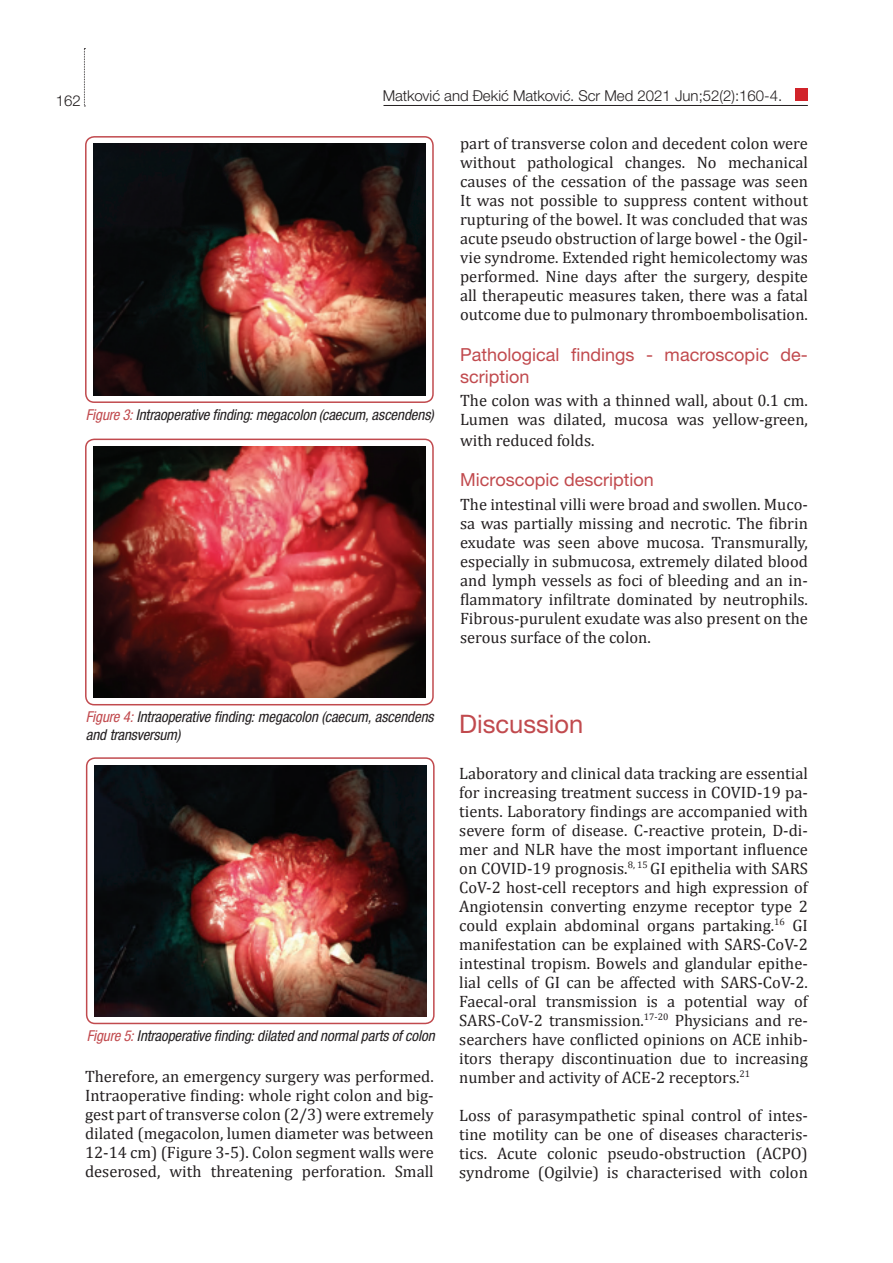
<style>
.page{position:relative;width:893px;height:1263px;background:#fff}
.page>*{position:absolute;margin:0;border:0;box-sizing:border-box;transform-origin:0 0}
.t1{font:25.5px "Helvetica Neue LT Pro";color:#c14a4e}
.t2{font:18px/21.6px "Helvetica Neue LT Pro";color:#c14a4e}
.t3{font:16.5px/19px "Cambria";color:#231f20;text-align:justify}
.t4{font:italic condensed 15px/18px "Helvetica Neue LT Pro";letter-spacing:-.005em;color:#231f20}
.t5{font:300 15px "Helvetica Neue LT Pro";color:#231f20}
.s1{color:#c14a4e}
</style>
<div class="page">
<svg style="left:84px;top:48px;width:1px;height:59px"></svg>
<hr style="left:383px;top:105px;width:425px;height:1px;background:#231f20">
<div style="left:795px;top:88px;width:13px;height:13px;background:#d1232a"></div>
<div style="left:85px;top:136px;width:349px;height:267px;border:2px solid #c14a4e;border-radius:9px"></div>
<div style="left:86px;top:757px;width:349px;height:267px;border:2px solid #c14a4e;border-radius:9px"></div>
<div style="left:85px;top:439px;width:349px;height:266px;border:2px solid #c14a4e;border-radius:9px"></div>
<img style="left:93px;top:144px;width:332px;height:251px">
<img style="left:94px;top:765px;width:332px;height:251px">
<img style="left:93px;top:446px;width:332px;height:252px">
<p class="t5" style="left:56px;top:91px;width:27px">162</p>
<p class="t5" style="left:383px;top:87px;width:401px">Matković and Đekić Matković. Scr Med 2021 Jun;52(2):160-4.</p>
<p class="t4" style="left:86px;top:406px;width:349px"><span class="s1">Figure 3:</span> Intraoperative finding: megacolon (caecum, ascendens)</p>
<p class="t3" style="left:460px;top:134px;width:349px">part of transverse colon and decedent colon were without pathological changes. No mechanical causes of the cessation of the passage was seen It was not possible to suppress content without rupturing of the bowel. It was concluded that was acute pseudo obstruction of large bowel - the Ogil&shy;vie syndrome. Extended right hemicolectomy was performed. Nine days after the surgery, despite all therapeutic measures taken, there was a fatal outcome due to pulmonary thromboembolisation.</p>
<p class="t2" style="left:460px;top:344px;width:349px">Pathological findings - macroscopic de&shy;scription</p>
<p class="t3" style="left:460px;top:391px;width:349px">The colon was with a thinned wall, about 0.1 cm.<br>Lumen was dilated, mucosa was yellow-green,</p>
<p class="t3" style="left:460px;top:431px;width:136px">with reduced folds.</p>
<p class="t2" style="left:460px;top:469px;width:195px">Microscopic description</p>
<p class="t3" style="left:460px;top:495px;width:349px">The intestinal villi were broad and swollen. Muco&shy;sa was partially missing and necrotic. The fibrin exudate was seen above mucosa. Transmurally, especially in submucosa, extremely dilated blood and lymph vessels as foci of bleeding and an in&shy;flammatory infiltrate dominated by neutrophils.<br>Fibrous-purulent exudate was also present on the serous surface of the colon.</p>
<p class="t4" style="left:86px;top:708px;width:349px"><span class="s1">Figure 4:</span> Intraoperative finding: megacolon (caecum, ascendens and transversum)</p>
<p class="t4" style="left:87px;top:1027px;width:349px"><span class="s1">Figure 5:</span> Intraoperative finding: dilated and normal parts of colon</p>
<p class="t3" style="left:85px;top:1067px;width:350px">Therefore, an emergency surgery was performed.<br>Intraoperative finding: whole right colon and big&shy;gest part of transverse colon (2/3) were extremely dilated (megacolon, lumen diameter was between 12-14 cm) (Figure 3-5). Colon segment walls were deserosed, with threatening perforation. Small</p>
<h1 class="t1" style="left:459px;top:709px;width:126px">Discussion</h1>
<p class="t3" style="left:459px;top:764px;width:350px">Laboratory and clinical data tracking are essential for increasing treatment success in COVID-19 pa&shy;tients. Laboratory findings are accompanied with severe form of disease. C-reactive protein, D-di&shy;mer and NLR have the most important influence on COVID-19 prognosis.<sup>8,</sup> <sup>15</sup> GI epithelia with SARS CoV-2 host-cell receptors and high expression of Angiotensin converting enzyme receptor type 2 could explain abdominal organs partaking.<sup>16</sup> GI manifestation can be explained with SARS-CoV-2 intestinal tropism. Bowels and glandular epithe&shy;lial cells of GI can be affected with SARS-CoV-2.<br>Faecal-oral transmission is a potential way of SARS-CoV-2 transmission.<sup>17-20</sup> Physicians and re&shy;searchers have conflicted opinions on ACE inhib&shy;itors therapy discontinuation due to increasing number and activity of ACE-2 receptors.<sup>21</sup></p>
<p class="t3" style="left:459px;top:1105px;width:350px">Loss of parasympathetic spinal control of intes&shy;tine motility can be one of diseases characteris&shy;tics. Acute colonic pseudo-obstruction (ACPO) syndrome (Ogilvie) is characterised with colon</p>
</div>
